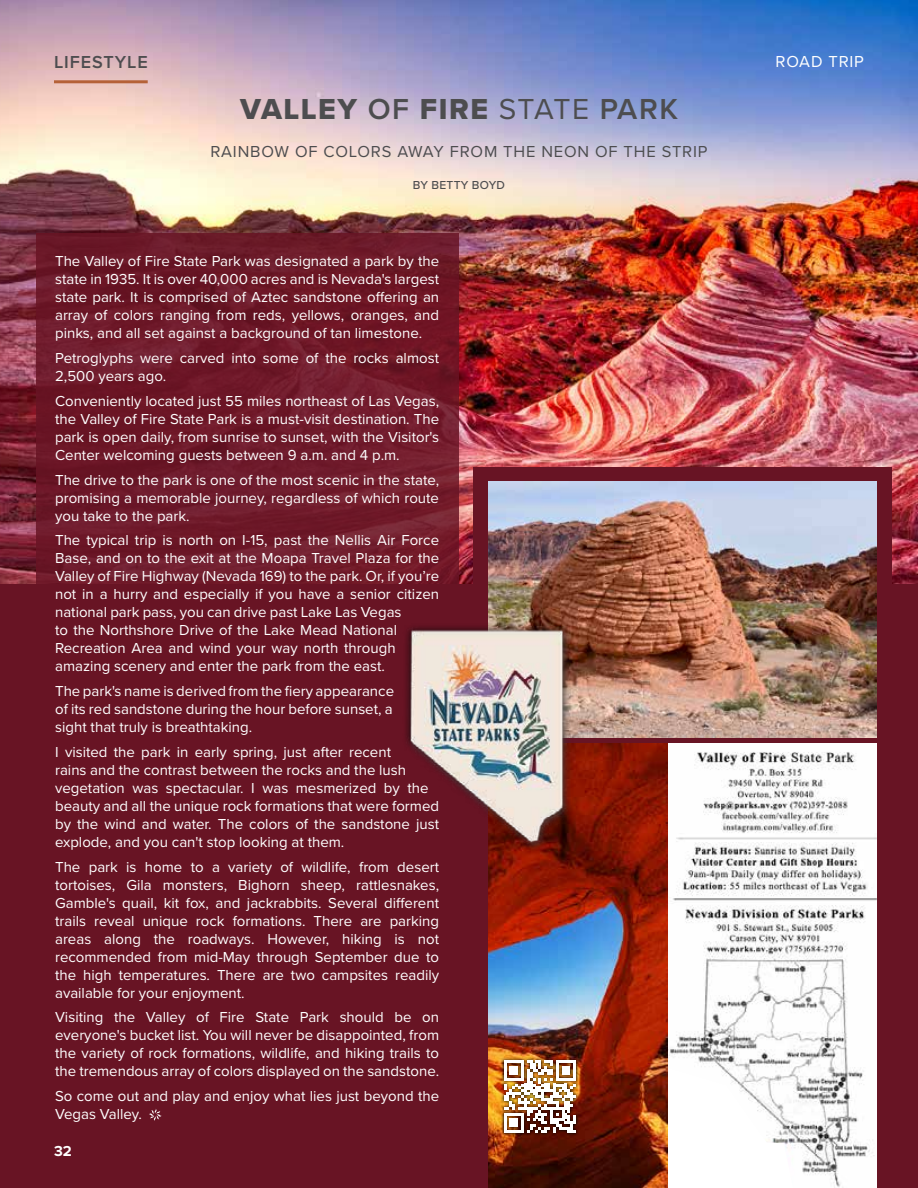
<style>
.page{position:relative;width:918px;height:1188px;background:#fff}
.page>*{position:absolute;margin:0;border:0;box-sizing:border-box;transform-origin:0 0}
.t1{font:30px "Proxima Nova Extrabld";letter-spacing:.05em;color:#4d4d4f}
.t2{font:600 18px "Proxima Nova";letter-spacing:.05em;color:#4d4d4f}
.t3{font:16.5px "Proxima Nova";letter-spacing:.05em;color:#4d4d4f}
.t4{font:16.5px "Proxima Nova";letter-spacing:.05em;color:#fff}
.t5{font:15px/18px "Proxima Nova";color:#fff;text-align:justify}
.t6{font:700 15px "Proxima Nova";color:#fff}
.t7{font:500 12px "Proxima Nova";letter-spacing:.02em;color:#4d4d4f}
.s1{font-family:"Proxima Nova";font-weight:600}
.s2{font-family:"Proxima Nova"}
</style>
<div class="page">
<div style="left:0;top:583px;width:918px;height:605px;background:#681424"></div>
<img style="left:0;top:0;width:918px;height:583px">
<div style="left:473px;top:467px;width:419px;height:677px;background:#681424"></div>
<img style="left:667px;top:744px;width:210px;height:444px">
<img style="left:488px;top:744px;width:179px;height:444px">
<div style="left:37px;top:233px;width:422px;height:350px;background:#681424"></div>
<img style="left:488px;top:482px;width:389px;height:255px">
<div style="left:401px;top:623px;width:173px;height:230px;background:#000;opacity:.8"></div>
<img style="left:406px;top:628px;width:165px;height:222px">
<svg style="left:149px;top:1109px;width:13px;height:12px"></svg>
<svg style="left:501px;top:1057px;width:78px;height:79px"></svg>
<img style="left:504px;top:1060px;width:72px;height:73px">
<hr style="left:54px;top:80px;width:94px;height:3px;background:#b56238">
<p class="t2" style="left:54px;top:49px;width:95px">LIFESTYLE</p>
<h1 class="t1" style="left:240px;top:87px;width:439px">VALLEY <span class="s1">OF</span> FIRE <span class="s2">STATE</span> <span class="s1">PARK</span></h1>
<p class="t3" style="left:210px;top:139px;width:499px">RAINBOW OF COLORS AWAY FROM THE NEON OF THE STRIP</p>
<p class="t7" style="left:413px;top:176px;width:94px">BY BETTY BOYD</p>
<p class="t5" style="left:55px;top:252px;width:386px">The Valley of Fire State Park was designated a park by the state in 1935. It is over 40,000 acres and is Nevada's largest state park. It is comprised of Aztec sandstone offering an array of colors ranging from reds, yellows, oranges, and pinks, and all set against a background of tan limestone.</p>
<p class="t5" style="left:55px;top:348px;width:385px">Petroglyphs were carved into some of the rocks almost<br>2,500 years ago.</p>
<p class="t5" style="left:55px;top:391px;width:386px">Conveniently located just 55 miles northeast of Las Vegas, the Valley of Fire State Park is a must-visit destination. The park is open daily, from sunrise to sunset, with the Visitor's Center welcoming guests between 9 a.m. and 4 p.m.</p>
<p class="t5" style="left:55px;top:470px;width:386px">The drive to the park is one of the most scenic in the state, promising a memorable journey, regardless of which route you take to the park.</p>
<p class="t5" style="left:55px;top:531px;width:386px;text-align:left">The typical trip is north on I-15, past the Nellis Air Force Base, and on to the exit at the Moapa Travel Plaza for the Valley of Fire Highway (Nevada 169) to the park. Or, if you’re not in a hurry and especially if you have a senior citizen national park pass, you can drive past Lake Las Vegas<br>to the Northshore Drive of the Lake Mead National Recreation Area and wind your way north through amazing scenery and enter the park from the east.</p>
<p class="t5" style="left:55px;top:681px;width:341px">The park's name is derived from the fiery appearance of its red sandstone during the hour before sunset, a sight that truly is breathtaking.</p>
<p class="t5" style="left:55px;top:742px;width:386px;text-align:left">I visited the park in early spring, just after recent<br>rains and the contrast between the rocks and the lush vegetation was spectacular. I was mesmerized by the beauty and all the unique rock formations that were formed by the wind and water. The colors of the sandstone just explode, and you can't stop looking at them.</p>
<p class="t5" style="left:55px;top:857px;width:386px">The park is home to a variety of wildlife, from desert tortoises, Gila monsters, Bighorn sheep, rattlesnakes, Gamble's quail, kit fox, and jackrabbits. Several different trails reveal unique rock formations. There are parking areas along the roadways. However, hiking is not recommended from mid-May through September due to the high temperatures. There are two campsites readily available for your enjoyment.</p>
<p class="t5" style="left:55px;top:1008px;width:386px">Visiting the Valley of Fire State Park should be on everyone's bucket list. You will never be disappointed, from the variety of rock formations, wildlife, and hiking trails to the tremendous array of colors displayed on the sandstone.</p>
<p class="t5" style="left:55px;top:1086px;width:386px">So come out and play and enjoy what lies just beyond the<br>Vegas Valley.</p>
<p class="t6" style="left:54px;top:1140px;width:19px">32</p>
<p class="t4" style="left:776px;top:49px;width:90px">ROAD TRIP</p>
</div>
